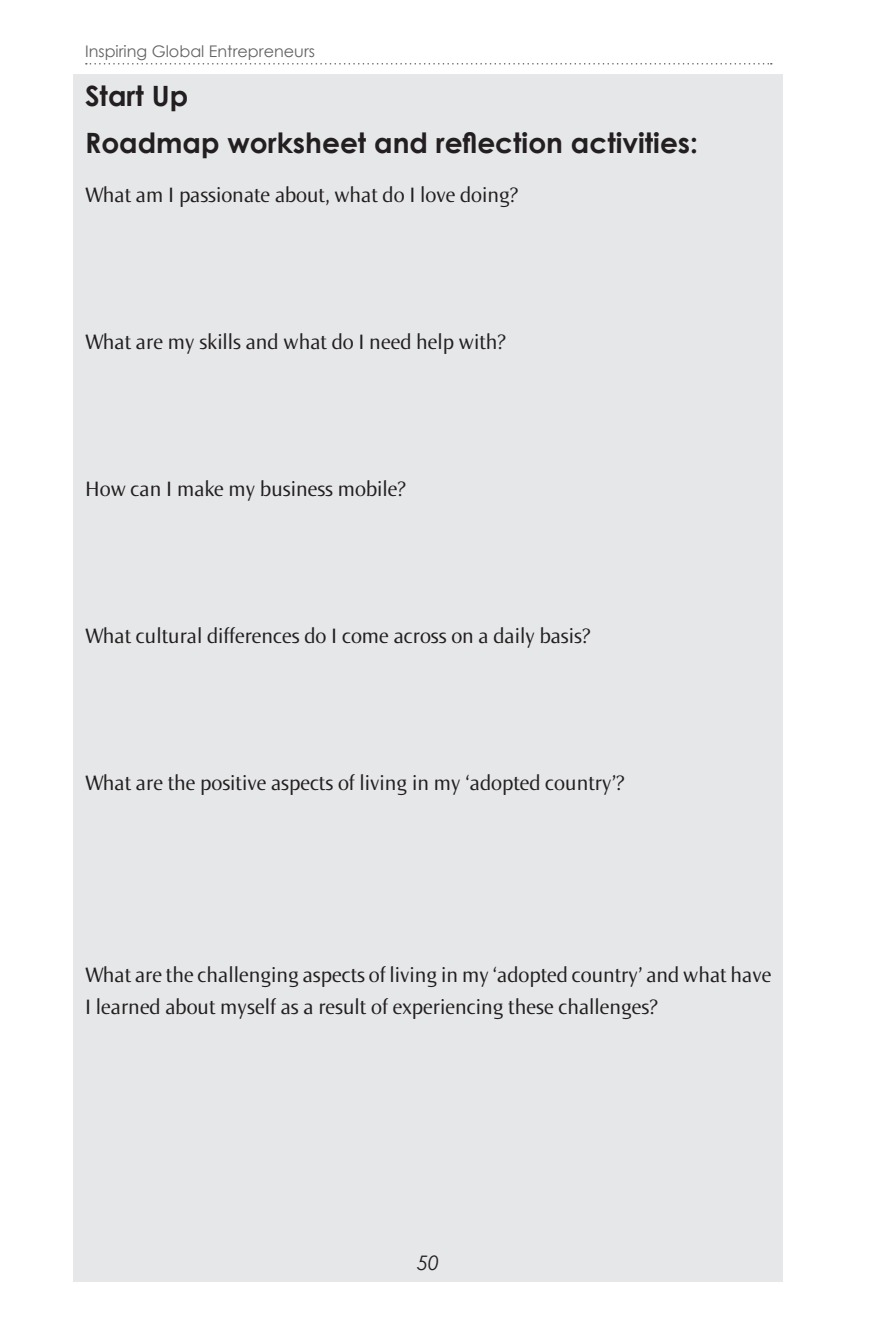
<style>
.page{position:relative;width:885px;height:1327px;background:#fff}
.page>*{position:absolute;margin:0;border:0;box-sizing:border-box;transform-origin:0 0}
.SUBHEAD{font:700 28px "Century Gothic";color:#231f20}
.BODY{font:22px/32px "Norma";color:#231f20}
.t1{font:italic 20px "Century Gothic";color:#231f20}
.t2{font:16px "Century Gothic";color:#636366}
</style>
<div class="page">
<div style="left:74px;top:74px;width:708px;height:1207px;background:#e6e7e9"></div>
<svg style="left:86px;top:63px;width:685px;height:2px"></svg>
<p class="t2" style="left:85px;top:40px;width:231px">Inspiring Global Entrepreneurs</p>
<p class="SUBHEAD" style="left:85px;top:75px;width:105px">Start Up</p>
<p class="SUBHEAD" style="left:85px;top:122px;width:614px">Roadmap worksheet and reflection activities:</p>
<p class="BODY" style="left:85px;top:179px;width:434px">What am I passionate about, what do I love doing?</p>
<p class="BODY" style="left:85px;top:326px;width:421px">What are my skills and what do I need help with?</p>
<p class="BODY" style="left:85px;top:473px;width:321px">How can I make my business mobile?</p>
<p class="BODY" style="left:85px;top:620px;width:506px">What cultural differences do I come across on a daily basis?</p>
<p class="BODY" style="left:85px;top:767px;width:540px">What are the positive aspects of living in my ‘adopted country’?</p>
<p class="BODY" style="left:85px;top:959px;width:687px">What are the challenging aspects of living in my ‘adopted country’ and what have<br>I learned about myself as a result of experiencing these challenges?</p>
<p class="t1" style="left:417px;top:1249px;width:24px">50</p>
</div>
